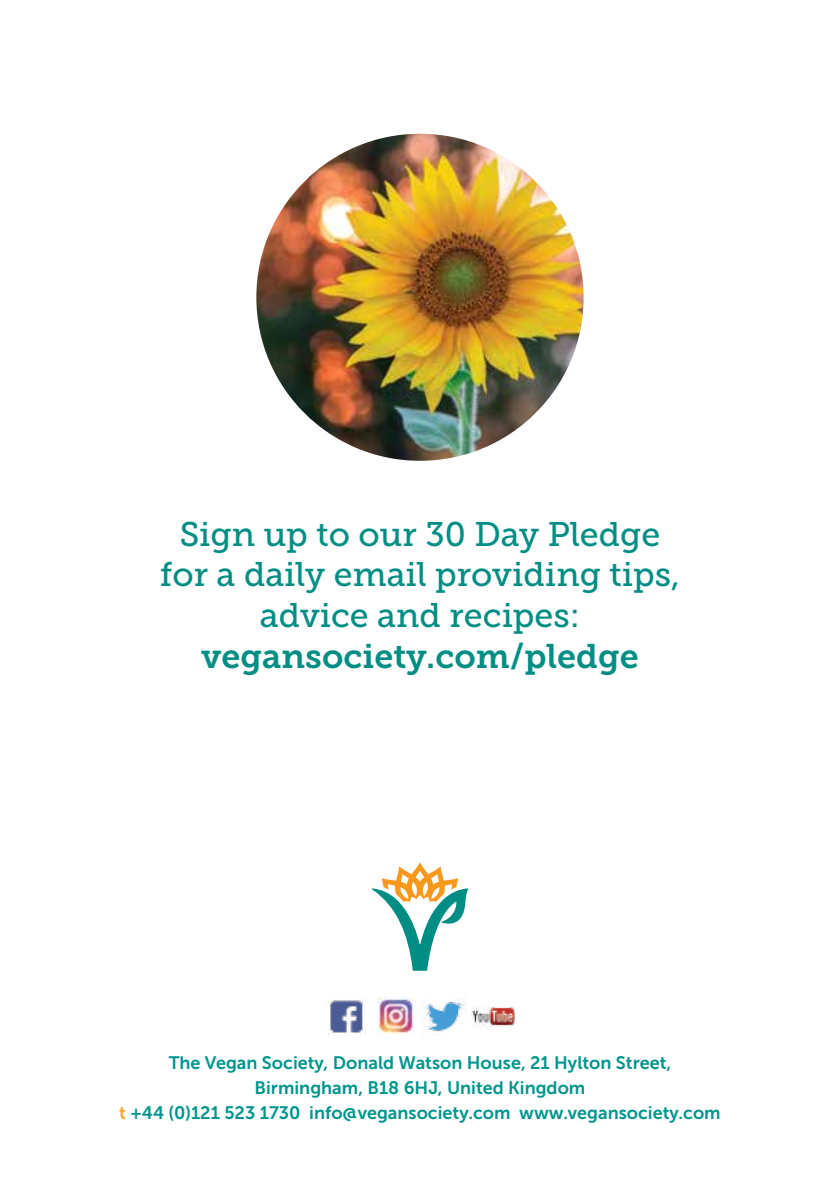
<style>
.page{position:relative;width:840px;height:1191px;background:#fff}
.page>*{position:absolute;margin:0;border:0;box-sizing:border-box;transform-origin:0 0}
.t1{font:34px/40.8px "Museo Slab 500";color:#008e84;text-align:center}
.t2{font:34px "Museo Slab 700";color:#008e84}
.t3{font:18px/25px "Museo Sans 700";color:#00958d;text-align:center}
.s1{color:#f9a234}
</style>
<div class="page">
<svg style="left:371px;top:862px;width:97px;height:108px"></svg>
<img style="left:328px;top:999px;width:36px;height:36px">
<img style="left:377px;top:997px;width:37px;height:37px">
<img style="left:422px;top:998px;width:44px;height:37px">
<img style="left:471px;top:1007px;width:43px;height:21px">
<img style="left:256px;top:134px;width:327px;height:327px;border-radius:163px">
<h1 class="t1" style="left:160px;top:514px;width:521px">Sign up to our 30 Day Pledge for a daily email providing tips, advice and recipes:</h1>
<h1 class="t2" style="left:201px;top:637px;width:438px">vegansociety.com/pledge</h1>
<p class="t3" style="left:119px;top:1050px;width:602px">The Vegan Society, Donald Watson House, 21 Hylton Street,<br>Birmingham, B18 6HJ, United Kingdom<br><span class="s1">t</span> +44 (0)121 523 1730 info@vegansociety.com www.vegansociety.com</p>
</div>
